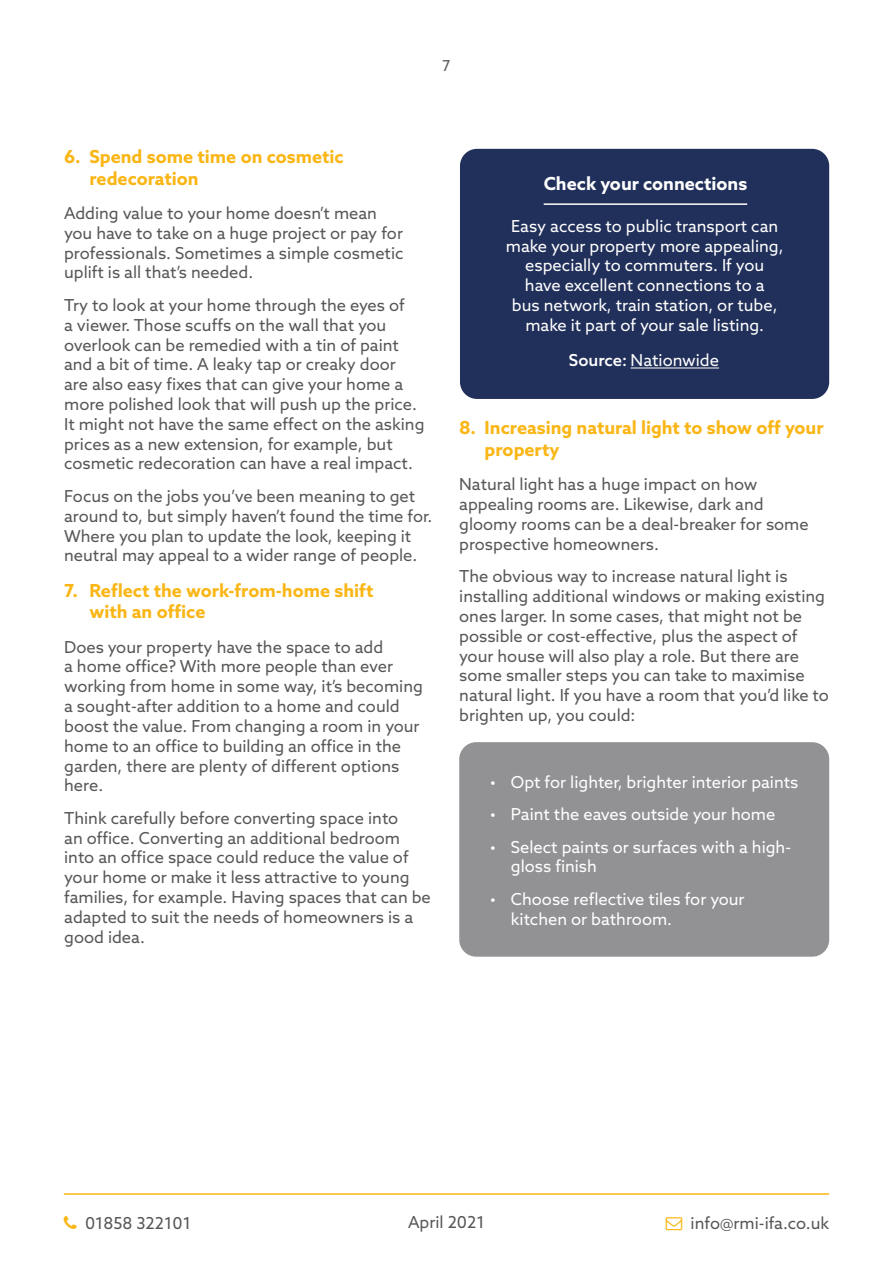
<style>
.page{position:relative;width:893px;height:1263px;background:#fff}
.page>*{position:absolute;margin:0;border:0;box-sizing:border-box;transform-origin:0 0}
.t1{font:700 18px/21.6px "Azo Sans";color:#fab616}
.t2{font:700 18px "Azo Sans";color:#fff}
.t3{font:16.5px/19.8px "Azo Sans";color:#575756}
.t4{font:16.5px/19.8px "Azo Sans";color:#fff}
.t5{font:15px "Azo Sans";color:#575756}
.s1{font-weight:500}
</style>
<div class="page">
<hr style="left:64px;top:1193px;width:765px;height:2px;background:#fab616">
<div style="left:460px;top:149px;width:369px;height:250px;background:#21305a;border-radius:17px"></div>
<hr style="left:544px;top:203px;width:203px;height:2px;background:#fff">
<hr style="left:631px;top:368px;width:88px;height:1px;background:#fff">
<div style="left:459px;top:742px;width:370px;height:215px;background:#929295;border-radius:17px"></div>
<p class="t5" style="left:442px;top:56px;width:10px">7</p>
<p class="t1" style="left:89px;top:146px;width:256px;text-indent:-26px">6. Spend some time on cosmetic redecoration</p>
<p class="t3" style="left:64px;top:203px;width:341px">Adding value to your home doesn’t mean you have to take on a huge project or pay for professionals. Sometimes a simple cosmetic uplift is all that’s needed.</p>
<p class="t3" style="left:64px;top:295px;width:362px">Try to look at your home through the eyes of<br>a viewer. Those scuffs on the wall that you overlook can be remedied with a tin of paint and a bit of time. A leaky tap or creaky door<br>are also easy fixes that can give your home a more polished look that will push up the price.<br>It might not have the same effect on the asking prices as a new extension, for example, but cosmetic redecoration can have a real impact.</p>
<p class="t3" style="left:64px;top:486px;width:370px">Focus on the jobs you’ve been meaning to get around to, but simply haven’t found the time for.<br>Where you plan to update the look, keeping it neutral may appeal to a wider range of people.</p>
<p class="t1" style="left:90px;top:579px;width:285px;text-indent:-26px">7. Reflect the work-from-home shift with an office</p>
<p class="t3" style="left:64px;top:637px;width:360px">Does your property have the space to add<br>a home office? With more people than ever working from home in some way, it’s becoming a sought-after addition to a home and could boost the value. From changing a room in your home to an office to building an office in the garden, there are plenty of different options here.</p>
<p class="t3" style="left:64px;top:808px;width:368px">Think carefully before converting space into<br>an office. Converting an additional bedroom into an office space could reduce the value of your home or make it less attractive to young families, for example. Having spaces that can be adapted to suit the needs of homeowners is a good idea.</p>
<p class="t2" style="left:544px;top:172px;width:205px">Check your connections</p>
<p class="t4" style="left:506px;top:216px;width:279px;text-align:center">Easy access to public transport can make your property more appealing, especially to commuters. If you have excellent connections to a<br>bus network, train station, or tube, make it part of your sale listing.</p>
<p class="t4" style="left:569px;top:350px;width:152px"><span class="s1">Source:</span> Nationwide</p>
<p class="t1" style="left:485px;top:417px;width:341px;text-indent:-26px">8. Increasing natural light to show off your property</p>
<p class="t3" style="left:459px;top:474px;width:351px">Natural light has a huge impact on how appealing rooms are. Likewise, dark and gloomy rooms can be a deal-breaker for some prospective homeowners.</p>
<p class="t3" style="left:459px;top:566px;width:371px">The obvious way to increase natural light is installing additional windows or making existing ones larger. In some cases, that might not be possible or cost-effective, plus the aspect of your house will also play a role. But there are some smaller steps you can take to maximise natural light. If you have a room that you’d like to brighten up, you could:</p>
<p class="t4" style="left:490px;top:771px;width:310px">• Opt for lighter, brighter interior paints</p>
<p class="t4" style="left:490px;top:804px;width:287px">• Paint the eaves outside your home</p>
<p class="t4" style="left:511px;top:837px;width:282px;text-indent:-21px">• Select paints or surfaces with a high&shy;gloss finish</p>
<p class="t4" style="left:511px;top:889px;width:235px;text-indent:-21px">• Choose reflective tiles for your kitchen or bathroom.</p>
<p class="t3" style="left:408px;top:1212px;width:78px">April 2021</p>
<p class="t3" style="left:85px;top:1213px;width:108px">01858 322101</p>
<p class="t3" style="left:691px;top:1213px;width:140px">info@rmi-ifa.co.uk</p>
</div>
